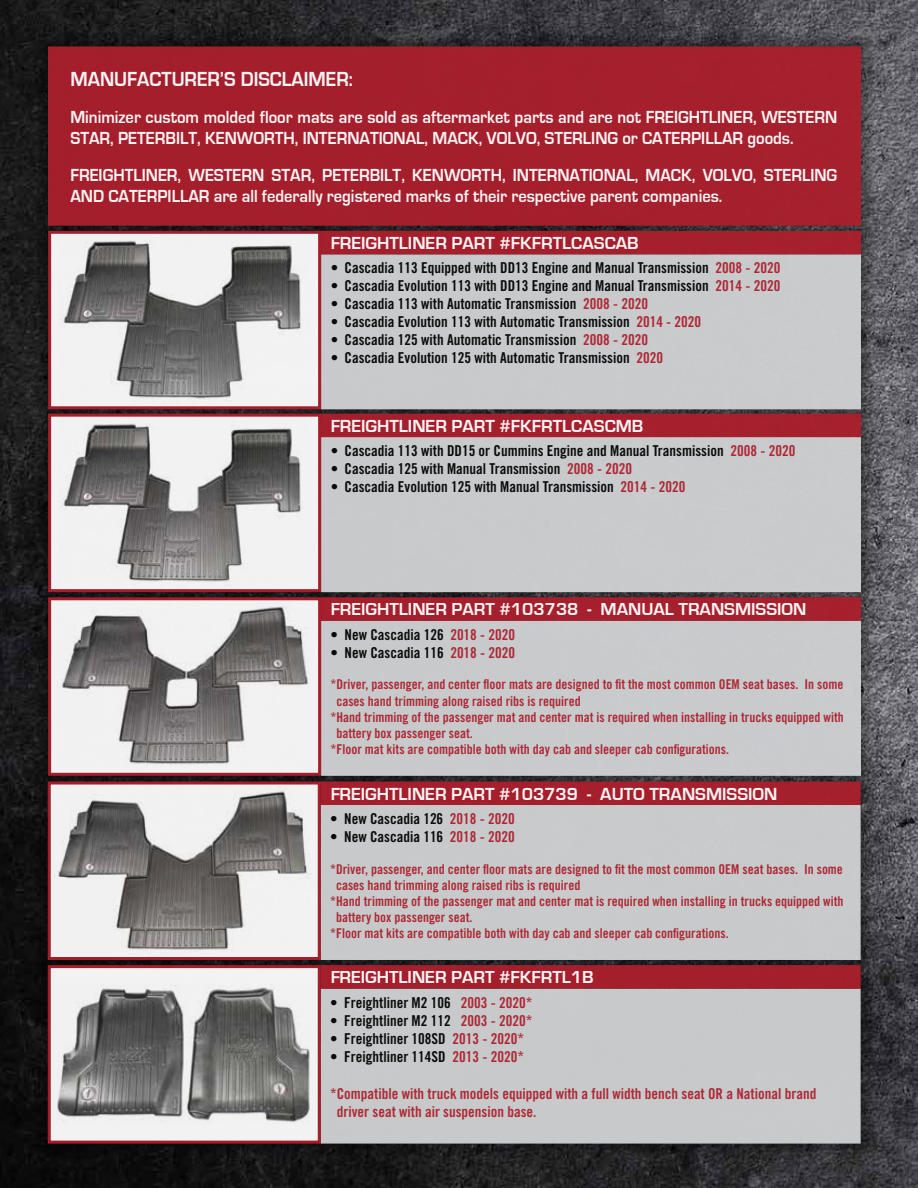
<style>
.page{position:relative;width:918px;height:1188px;background:#fff}
.page>*{position:absolute;margin:0;border:0;box-sizing:border-box;transform-origin:0 0}
.t1{font:700 21px "Eurostile";color:#fff;scale:.92 1}
.t2{font:700 18px/21.6px "Eurostile";color:#fff;scale:.92 1}
.t3{font:700 18px "Eurostile";color:#fff}
.t4{font:15px "Trade Gothic Bold Cond Twenty";color:#000}
.t5{font:15px/18px "Trade Gothic Bold Cond Twenty";color:#ac1f2d}
.t6{font:13.5px "Trade Gothic Bold Cond Twenty";color:#ac1f2d}
.s1{color:#ac1f2d}
</style>
<div class="page">
<img style="left:0;top:0;width:918px;height:1188px">
<div style="left:34px;top:33px;width:884px;height:1124px;background:#000;opacity:.75"></div>
<div style="left:48px;top:46px;width:813px;height:180px;background:#a41f2c;border:3px solid #ac1f2d"></div>
<div style="left:320px;top:622px;width:542px;height:155px;background:#c8cacb"></div>
<div style="left:320px;top:438px;width:542px;height:155px;background:#c8cacb"></div>
<div style="left:320px;top:255px;width:542px;height:155px;background:#c8cacb"></div>
<svg style="left:321px;top:597px;width:541px;height:25px;background:#a42633"></svg>
<svg style="left:320px;top:413px;width:542px;height:25px;background:#a22531"></svg>
<svg style="left:320px;top:230px;width:542px;height:25px;background:#a0222f"></svg>
<div style="left:50px;top:599px;width:270px;height:175px;background:#f2f2f2"></div>
<img style="left:61px;top:606px;width:247px;height:159px">
<div style="left:48px;top:597px;width:273px;height:179px;border:3px solid #ac1f2d"></div>
<div style="left:50px;top:415px;width:270px;height:176px;background:#f2f2f2"></div>
<img style="left:61px;top:423px;width:240px;height:159px">
<div style="left:48px;top:414px;width:273px;height:178px;border:3px solid #ac1f2d"></div>
<div style="left:50px;top:232px;width:270px;height:176px;background:#f2f2f2"></div>
<img style="left:61px;top:240px;width:240px;height:159px">
<div style="left:48px;top:231px;width:273px;height:178px;border:3px solid #ac1f2d"></div>
<div style="left:320px;top:806px;width:541px;height:155px;background:#c8c9cb"></div>
<div style="left:321px;top:989px;width:540px;height:155px;background:#c7c9ca"></div>
<svg style="left:320px;top:781px;width:541px;height:25px;background:#a32532"></svg>
<svg style="left:320px;top:964px;width:541px;height:25px;background:#9d1f2c"></svg>
<img style="left:52px;top:786px;width:264px;height:170px">
<div style="left:48px;top:782px;width:273px;height:178px;border:3px solid #ac1f2d"></div>
<div style="left:49px;top:967px;width:270px;height:175px;background:#f2f2f2"></div>
<img style="left:57px;top:987px;width:253px;height:135px">
<div style="left:48px;top:965px;width:273px;height:179px;border:3px solid #ac1f2d"></div>
<h1 class="t1" style="left:70px;top:68px;width:309px">MANUFACTURER’S DISCLAIMER:</h1>
<p class="t2" style="left:70px;top:106px;width:835px">Minimizer custom molded floor mats are sold as aftermarket parts and are not FREIGHTLINER, WESTERN<br>STAR, PETERBILT, KENWORTH, INTERNATIONAL, MACK, VOLVO, STERLING or CATERPILLAR goods.</p>
<p class="t2" style="left:70px;top:164px;width:835px">FREIGHTLINER, WESTERN STAR, PETERBILT, KENWORTH, INTERNATIONAL, MACK, VOLVO, STERLING<br>AND CATERPILLAR are all federally registered marks of their respective parent companies.</p>
<p class="t3" style="left:330px;top:233px;width:310px">FREIGHTLINER PART #FKFRTLCASCAB</p>
<p class="t4" style="left:330px;top:259px;width:451px">• Cascadia 113 Equipped with DD13 Engine and Manual Transmission <span class="s1">2008 - 2020</span></p>
<p class="t4" style="left:330px;top:277px;width:451px">• Cascadia Evolution 113 with DD13 Engine and Manual Transmission <span class="s1">2014 - 2020</span></p>
<p class="t4" style="left:330px;top:295px;width:319px">• Cascadia 113 with Automatic Transmission <span class="s1">2008 - 2020</span></p>
<p class="t4" style="left:330px;top:313px;width:372px">• Cascadia Evolution 113 with Automatic Transmission <span class="s1">2014 - 2020</span></p>
<p class="t4" style="left:330px;top:331px;width:319px">• Cascadia 125 with Automatic Transmission <span class="s1">2008 - 2020</span></p>
<p class="t4" style="left:330px;top:349px;width:334px">• Cascadia Evolution 125 with Automatic Transmission <span class="s1">2020</span></p>
<p class="t3" style="left:330px;top:416px;width:314px">FREIGHTLINER PART #FKFRTLCASCMB</p>
<p class="t4" style="left:330px;top:442px;width:466px">• Cascadia 113 with DD15 or Cummins Engine and Manual Transmission <span class="s1">2008 - 2020</span></p>
<p class="t4" style="left:330px;top:460px;width:303px">• Cascadia 125 with Manual Transmission <span class="s1">2008 - 2020</span></p>
<p class="t4" style="left:330px;top:478px;width:357px">• Cascadia Evolution 125 with Manual Transmission <span class="s1">2014 - 2020</span></p>
<p class="t3" style="left:330px;top:600px;width:478px">FREIGHTLINER PART #103738 - MANUAL TRANSMISSION</p>
<p class="t4" style="left:330px;top:625px;width:186px">• New Cascadia 126 <span class="s1">2018 - 2020</span></p>
<p class="t4" style="left:330px;top:643px;width:186px">• New Cascadia 116 <span class="s1">2018 - 2020</span></p>
<p class="t6" style="left:330px;top:676px;width:514px">*Driver, passenger, and center floor mats are designed to fit the most common OEM seat bases. In some</p>
<p class="t6" style="left:336px;top:693px;width:246px">cases hand trimming along raised ribs is required</p>
<p class="t6" style="left:330px;top:709px;width:515px">*Hand trimming of the passenger mat and center mat is required when installing in trucks equipped with</p>
<p class="t6" style="left:336px;top:725px;width:138px">battery box passenger seat.</p>
<p class="t6" style="left:330px;top:741px;width:400px">*Floor mat kits are compatible both with day cab and sleeper cab configurations.</p>
<p class="t3" style="left:330px;top:784px;width:449px">FREIGHTLINER PART #103739 - AUTO TRANSMISSION</p>
<p class="t4" style="left:330px;top:810px;width:186px">• New Cascadia 126 <span class="s1">2018 - 2020</span></p>
<p class="t4" style="left:330px;top:828px;width:186px">• New Cascadia 116 <span class="s1">2018 - 2020</span></p>
<p class="t6" style="left:330px;top:861px;width:514px">*Driver, passenger, and center floor mats are designed to fit the most common OEM seat bases. In some</p>
<p class="t6" style="left:336px;top:877px;width:246px">cases hand trimming along raised ribs is required</p>
<p class="t6" style="left:330px;top:893px;width:515px">*Hand trimming of the passenger mat and center mat is required when installing in trucks equipped with</p>
<p class="t6" style="left:336px;top:909px;width:138px">battery box passenger seat.</p>
<p class="t6" style="left:330px;top:925px;width:400px">*Floor mat kits are compatible both with day cab and sleeper cab configurations.</p>
<p class="t3" style="left:330px;top:967px;width:265px">FREIGHTLINER PART #FKFRTL1B</p>
<p class="t4" style="left:330px;top:993px;width:204px">• Freightliner M2 106 <span class="s1">2003 - 2020*</span></p>
<p class="t4" style="left:330px;top:1011px;width:204px">• Freightliner M2 112 <span class="s1">2003 - 2020*</span></p>
<p class="t4" style="left:330px;top:1029px;width:195px">• Freightliner 108SD <span class="s1">2013 - 2020*</span></p>
<p class="t4" style="left:330px;top:1047px;width:195px">• Freightliner 114SD <span class="s1">2013 - 2020*</span></p>
<p class="t5" style="left:337px;top:1085px;width:481px;text-indent:-7px">*Compatible with truck models equipped with a full width bench seat OR a National brand driver seat with air suspension base.</p>
</div>
